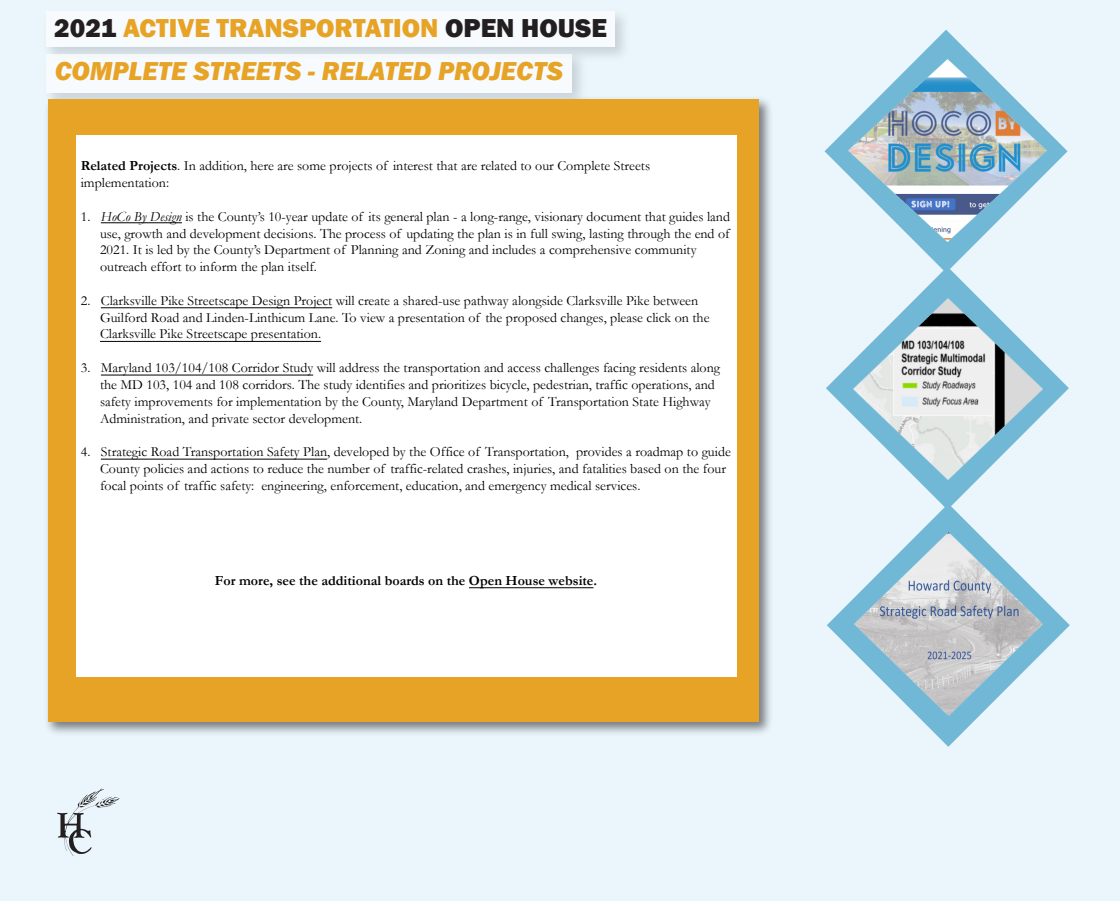
<style>
.page{position:relative;width:1120px;height:901px;background:#fff}
.page>*{position:absolute;margin:0;border:0;box-sizing:border-box;transform-origin:0 0}
.t1{font:italic 800 26.69px/43.8px "Franklin Gothic";color:#e7a326}
.t2{font:14px/16.8px "Garamond";color:#000}
.t3{font:700 14px "Garamond";color:#000}
.s1{font-style:normal;color:#231f20}
.s2{font-style:normal}
.s3{font-weight:700}
.s4{font-style:italic}
</style>
<div class="page">
<div style="left:0;top:0;width:1120px;height:900px;background:#eaf5fc"></div>
<svg style="left:825px;top:30px;width:243px;height:236px"></svg>
<svg style="left:57px;top:788px;width:62px;height:67px"></svg>
<img style="left:46px;top:11px;width:578px;height:45px">
<div style="left:46px;top:12px;width:569px;height:35px;background:#f8fbfe"></div>
<svg style="left:826px;top:266px;width:243px;height:237px"></svg>
<svg style="left:827px;top:503px;width:243px;height:243px"></svg>
<img style="left:46px;top:47px;width:546px;height:45px">
<div style="left:47px;top:54px;width:525px;height:38px;background:#f8fbfe"></div>
<img style="left:46px;top:92px;width:725px;height:641px">
<div style="left:48px;top:99px;width:711px;height:622px;background:#e7a326"></div>
<div style="left:76px;top:136px;width:661px;height:540px;background:#fff"></div>
<img style="left:848px;top:60px;width:199px;height:181px">
<img style="left:853px;top:298px;width:189px;height:181px">
<img style="left:854px;top:532px;width:188px;height:183px">
<hr style="left:101px;top:222px;width:81px;height:1px;background:#000">
<hr style="left:101px;top:307px;width:231px;height:1px;background:#000">
<hr style="left:100px;top:341px;width:221px;height:1px;background:#000">
<hr style="left:101px;top:374px;width:212px;height:1px;background:#000">
<hr style="left:101px;top:458px;width:226px;height:1px;background:#000">
<hr style="left:469px;top:587px;width:125px;height:1px;background:#000">
<h1 class="t1" style="left:54px;top:6px;width:554px"><span class="s1">2021</span> <span class="s2">ACTIVE TRANSPORTATION</span> <span class="s1">OPEN HOUSE<br></span>COMPLETE STREETS - RELATED PROJECTS</h1>
<p class="t2" style="left:81px;top:157px;width:571px"><span class="s3">Related Projects</span>. In addition, here are some projects of interest that are related to our Complete Streets implementation:</p>
<p class="t2" style="left:100px;top:207px;width:632px;text-indent:-19px">1. <span class="s4">HoCo By Design</span> is the County’s 10-year update of its general plan - a long-range, visionary document that guides land use, growth and development decisions. The process of updating the plan is in full swing, lasting through the end of 2021. It is led by the County’s Department of Planning and Zoning and includes a comprehensive community outreach effort to inform the plan itself.</p>
<p class="t2" style="left:100px;top:291px;width:611px;text-indent:-19px">2. Clarksville Pike Streetscape Design Project will create a shared-use pathway alongside Clarksville Pike between<br>Guilford Road and Linden-Linthicum Lane. To view a presentation of the proposed changes, please click on the<br>Clarksville Pike Streetscape presentation.</p>
<p class="t2" style="left:100px;top:359px;width:622px;text-indent:-19px">3. Maryland 103/104/108 Corridor Study will address the transportation and access challenges facing residents along the MD 103, 104 and 108 corridors. The study identifies and prioritizes bicycle, pedestrian, traffic operations, and safety improvements for implementation by the County, Maryland Department of Transportation State Highway Administration, and private sector development.</p>
<p class="t2" style="left:100px;top:443px;width:632px;text-indent:-19px">4. Strategic Road Transportation Safety Plan, developed by the Office of Transportation, provides a roadmap to guide<br>County policies and actions to reduce the number of traffic-related crashes, injuries, and fatalities based on the four focal points of traffic safety: engineering, enforcement, education, and emergency medical services.</p>
<p class="t3" style="left:215px;top:570px;width:384px">For more, see the additional boards on the Open House website.</p>
</div>
